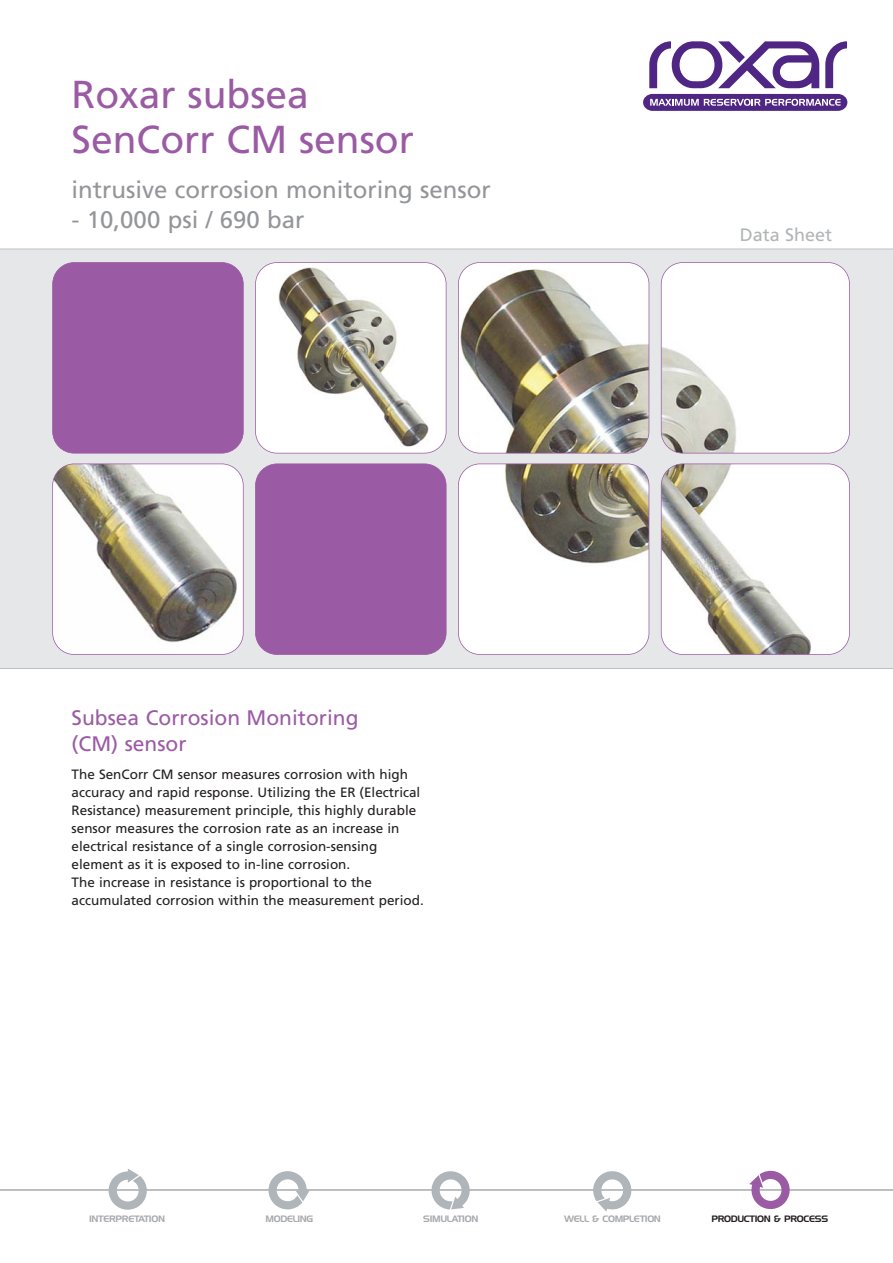
<style>
.page{position:relative;width:893px;height:1263px;background:#fff}
.page>*{position:absolute;margin:0;border:0;box-sizing:border-box;transform-origin:0 0}
.t1{font:39px/45px "Frutiger LT Std";color:#9b5ba4}
.t2{font:24px "Frutiger LT Std";color:#939598}
.t3{font:21px/25.5px "Frutiger LT Std";color:#9b5ba4}
.t4{font:18px "Frutiger LT Std";color:#b2b4b6}
.t5{font:13.5px/18px "Frutiger LT Std";color:#231f20}
.t6{font:9px "Handel Gothic BT";letter-spacing:-.04em;color:#a7a9ac}
.t7{font:9px "Handel Gothic BT";letter-spacing:-.04em;color:#231f20}
</style>
<div class="page">
<div style="left:0;top:249px;width:893px;height:420px;background:#e6e7e8"></div>
<svg style="left:825px;top:41px;width:22px;height:47px"></svg>
<svg style="left:649px;top:41px;width:170px;height:47px"></svg>
<svg style="left:643px;top:94px;width:204px;height:17px;background:#74539d"></svg>
<hr style="left:0;top:1189px;width:893px;height:2px;background:#a7a9ac">
<svg style="left:749px;top:1170px;width:41px;height:39px"></svg>
<svg style="left:268px;top:1171px;width:42px;height:38px"></svg>
<svg style="left:592px;top:1171px;width:41px;height:40px"></svg>
<img style="left:53px;top:464px;width:190px;height:190px;border-radius:22px">
<div style="left:52px;top:463px;width:192px;height:192px;border:2px solid #9b5ba4;border-radius:22px"></div>
<div style="left:255px;top:464px;width:191px;height:190px;background:#9b5ba4;border-radius:22px"></div>
<div style="left:255px;top:463px;width:191px;height:192px;border:2px solid #9b5ba4;border-radius:22px"></div>
<div style="left:53px;top:262px;width:190px;height:191px;background:#9b5ba4;border-radius:22px"></div>
<div style="left:52px;top:262px;width:192px;height:191px;border:2px solid #9b5ba4;border-radius:22px"></div>
<img style="left:255px;top:263px;width:191px;height:190px;border-radius:22px">
<div style="left:255px;top:262px;width:191px;height:191px;border:2px solid #9b5ba4;border-radius:22px"></div>
<img style="left:458px;top:464px;width:191px;height:190px;border-radius:22px">
<div style="left:458px;top:463px;width:191px;height:192px;border:2px solid #9b5ba4;border-radius:22px"></div>
<img style="left:458px;top:262px;width:191px;height:191px;border-radius:22px">
<div style="left:458px;top:262px;width:191px;height:191px;border:2px solid #9b5ba4;border-radius:22px"></div>
<img style="left:661px;top:262px;width:188px;height:191px;border-radius:22px">
<div style="left:661px;top:262px;width:189px;height:191px;border:2px solid #9b5ba4;border-radius:22px"></div>
<img style="left:661px;top:464px;width:188px;height:190px;border-radius:22px">
<div style="left:661px;top:463px;width:189px;height:192px;border:2px solid #9b5ba4;border-radius:22px"></div>
<svg style="left:109px;top:1169px;width:38px;height:41px"></svg>
<svg style="left:429px;top:1171px;width:43px;height:38px"></svg>
<h1 class="t1" style="left:72px;top:74px;width:344px">Roxar subsea<br>SenCorr CM sensor</h1>
<h2 class="t2" style="left:72px;top:178px;width:421px">intrusive corrosion monitoring sensor</h2>
<h2 class="t2" style="left:72px;top:208px;width:234px">- 10,000 psi / 690 bar</h2>
<h3 class="t3" style="left:72px;top:706px;width:288px">Subsea Corrosion Monitoring (CM) sensor</h3>
<p class="t5" style="left:72px;top:766px;width:354px">The SenCorr CM sensor measures corrosion with high accuracy and rapid response. Utilizing the ER (Electrical Resistance) measurement principle, this highly durable sensor measures the corrosion rate as an increase in electrical resistance of a single corrosion-sensing element as it is exposed to in-line corrosion.<br>The increase in resistance is proportional to the accumulated corrosion within the measurement period.</p>
<h3 class="t4" style="left:740px;top:226px;width:94px">Data Sheet</h3>
<p class="t6" style="left:89px;top:1216px;width:77px">INTERPRETATION</p>
<p class="t6" style="left:423px;top:1216px;width:57px">SIMULATION</p>
<p class="t6" style="left:564px;top:1216px;width:98px">WELL &amp; COMPLETION</p>
<p class="t6" style="left:266px;top:1216px;width:49px">MODELING</p>
<p class="t7" style="left:711px;top:1216px;width:118px">PRODUCTION &amp; PROCESS</p>
</div>
